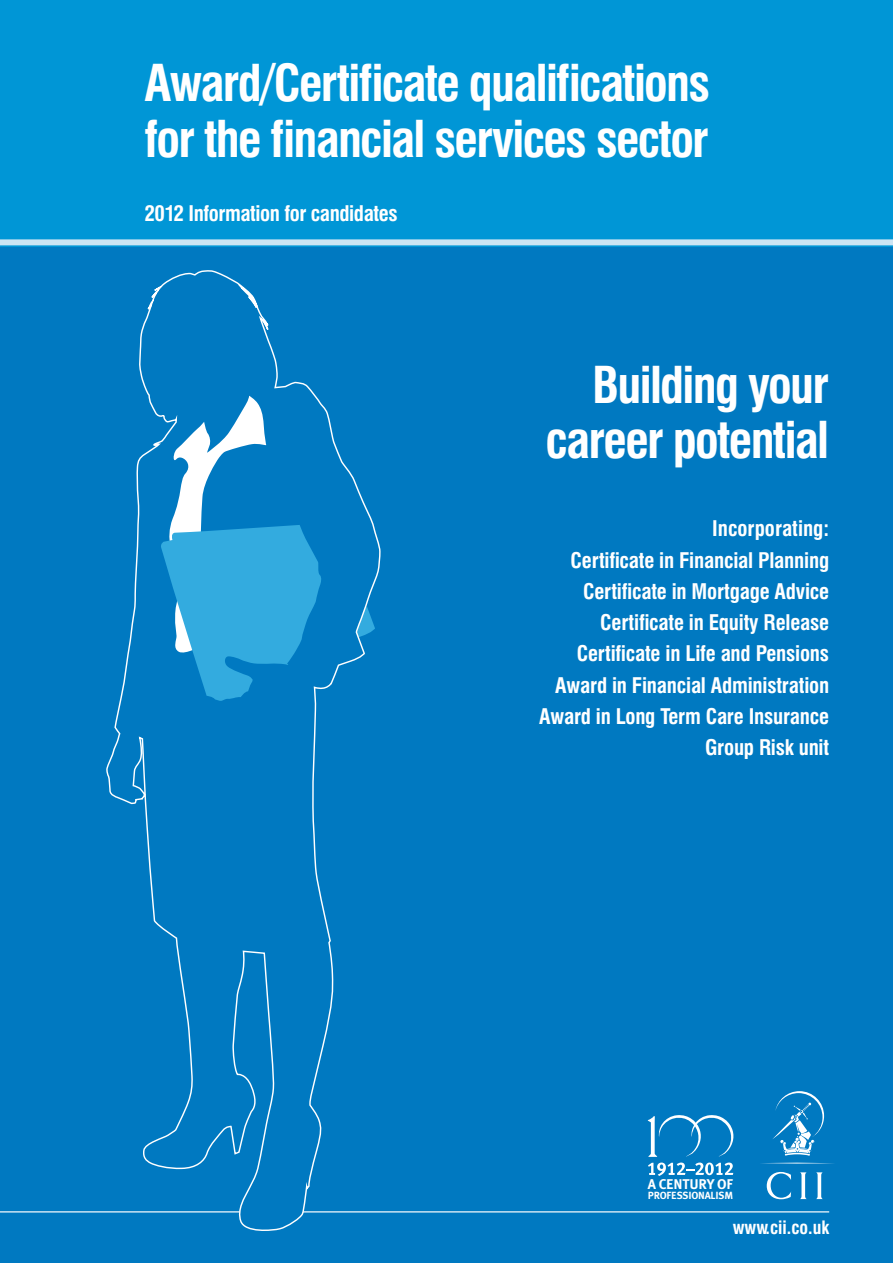
<style>
.page{position:relative;width:893px;height:1263px;background:#0079c1}
.page>*{position:absolute;margin:0;border:0;box-sizing:border-box;transform-origin:0 0}
.t1{font:700 condensed 49.5px/55.5px "Swiss 721 BT";letter-spacing:-.035em;color:#fff}
.t2{font:700 condensed 21px/31.2px "Swiss 721 BT";letter-spacing:-.01em;color:#fff;text-align:right}
.t3{font:700 condensed 18px "Swiss 721 BT";color:#fff}
.t4{font:700 14.1px "Cii Meta Plus";letter-spacing:-.02em;color:#fff}
.t5{font:700 10.35px "Cii Meta Plus";letter-spacing:-.02em;color:#fff}
</style>
<div class="page">
<div style="left:0;top:0;width:893px;height:247px;background:#0096d6"></div>
<div style="left:0;top:239px;width:893px;height:6px;background:#cce4f3"></div>
<hr style="left:0;top:1211px;width:829px;height:1px;background:#cce4f3">
<svg style="left:106px;top:270px;width:275px;height:961px"></svg>
<svg style="left:160px;top:396px;width:162px;height:305px"></svg>
<svg style="left:648px;top:1115px;width:86px;height:61px"></svg>
<svg style="left:772px;top:1162px;width:45px;height:1px"></svg>
<svg style="left:767px;top:1172px;width:24px;height:27px"></svg>
<svg style="left:800px;top:1172px;width:7px;height:27px"></svg>
<svg style="left:816px;top:1172px;width:7px;height:27px"></svg>
<svg style="left:772px;top:1091px;width:52px;height:64px"></svg>
<h1 class="t1" style="left:145px;top:55px;width:567px">Award/Certificate qualifications for the financial services sector</h1>
<p class="t2" style="left:145px;top:198px;width:255px">2012 Information for candidates</p>
<h1 class="t1" style="left:546px;top:357px;width:285px;text-align:right">Building your career potential</h1>
<p class="t2" style="left:539px;top:513px;width:291px">Incorporating:<br>Certificate in Financial Planning<br>Certificate in Mortgage Advice<br>Certificate in Equity Release<br>Certificate in Life and Pensions<br>Award in Financial Administration<br>Award in Long Term Care Insurance<br>Group Risk unit</p>
<p class="t4" style="left:648px;top:1176px;width:87px">A CENTURY OF</p>
<p class="t5" style="left:648px;top:1189px;width:87px">PROFESSIONALISM</p>
<p class="t3" style="left:733px;top:1217px;width:98px">www.cii.co.uk</p>
</div>
